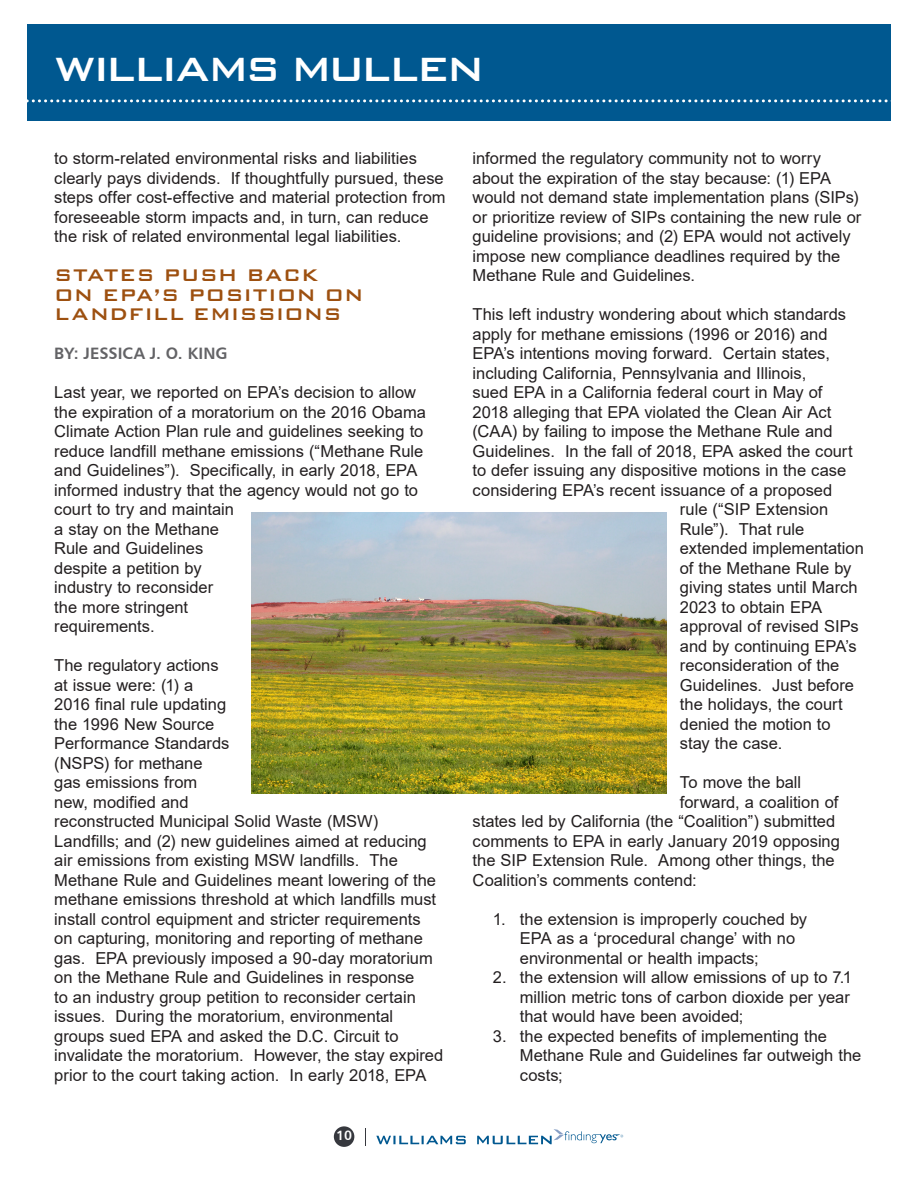
<style>
.page{position:relative;width:918px;height:1188px;background:#fff}
.page>*{position:absolute;margin:0;border:0;box-sizing:border-box;transform-origin:0 0}
.t1{font:500 45px "Bank Gothic BT";letter-spacing:-.065em;color:#fff}
.t2{font:500 22.5px/19.5px "Bank Gothic BT";color:#9d5010}
.t3{font:16.5px/19.5px "Arial";color:#231f20}
.t4{font:16.5px "Humanist 777 BT Bold B";letter-spacing:.005em;color:#636366}
.t5{font:13.5px "Humanist 777 BT Bold B";color:#fff}
</style>
<div class="page">
<div style="left:334px;top:1126px;width:20px;height:21px;background:#36383e;border-radius:50%"></div>
<svg style="left:365px;top:1128px;width:1px;height:18px"></svg>
<svg style="left:376px;top:1129px;width:247px;height:15px"></svg>
<div style="left:27px;top:25px;width:864px;height:96px;background:#005890"></div>
<svg style="left:27px;top:99px;width:864px;height:3px"></svg>
<img style="left:252px;top:512px;width:414px;height:282px">
<p class="t1" style="left:54px;top:45px;width:433px">WILLIAMS MULLEN</p>
<p class="t3" style="left:54px;top:149px;width:393px">to storm-related environmental risks and liabilities clearly pays dividends. If thoughtfully pursued, these steps offer cost-effective and material protection from foreseeable storm impacts and, in turn, can reduce the risk of related environmental legal liabilities.</p>
<p class="t2" style="left:54px;top:265px;width:311px">STATES PUSH BACK<br>ON EPA’S POSITION ON<br>LANDFILL EMISSIONS</p>
<p class="t4" style="left:54px;top:343px;width:175px">BY: JESSICA J. O. KING</p>
<p class="t3" style="left:54px;top:383px;width:373px">Last year, we reported on EPA’s decision to allow the expiration of a moratorium on the 2016 Obama Climate Action Plan rule and guidelines seeking to reduce landfill methane emissions (“Methane Rule and Guidelines”). Specifically, in early 2018, EPA informed industry that the agency would not go to court to try and maintain<br>a stay on the Methane<br>Rule and Guidelines<br>despite a petition by<br>industry to reconsider<br>the more stringent<br>requirements.</p>
<p class="t3" style="left:54px;top:656px;width:391px">The regulatory actions<br>at issue were: (1) a<br>2016 final rule updating<br>the 1996 New Source<br>Performance Standards<br>(NSPS) for methane<br>gas emissions from<br>new, modified and<br>reconstructed Municipal Solid Waste (MSW)<br>Landfills; and (2) new guidelines aimed at reducing air emissions from existing MSW landfills. The Methane Rule and Guidelines meant lowering of the methane emissions threshold at which landfills must install control equipment and stricter requirements<br>on capturing, monitoring and reporting of methane gas. EPA previously imposed a 90-day moratorium on the Methane Rule and Guidelines in response<br>to an industry group petition to reconsider certain issues. During the moratorium, environmental groups sued EPA and asked the D.C. Circuit to invalidate the moratorium. However, the stay expired prior to the court taking action. In early 2018, EPA</p>
<p class="t5" style="left:336px;top:1127px;width:18px">10</p>
<p class="t3" style="left:473px;top:149px;width:390px">informed the regulatory community not to worry about the expiration of the stay because: (1) EPA would not demand state implementation plans (SIPs) or prioritize review of SIPs containing the new rule or guideline provisions; and (2) EPA would not actively impose new compliance deadlines required by the Methane Rule and Guidelines.</p>
<p class="t3" style="left:473px;top:305px;width:375px">This left industry wondering about which standards</p>
<p class="t3" style="left:473px;top:324px;width:356px">apply for methane emissions (1996 or 2016) and</p>
<p class="t3" style="left:473px;top:344px;width:359px">EPA’s intentions moving forward. Certain states,</p>
<p class="t3" style="left:473px;top:363px;width:335px">including California, Pennsylvania and Illinois,</p>
<p class="t3" style="left:473px;top:383px;width:351px">sued EPA in a California federal court in May of</p>
<p class="t3" style="left:473px;top:402px;width:360px">2018 alleging that EPA violated the Clean Air Act</p>
<p class="t3" style="left:473px;top:422px;width:361px">(CAA) by failing to impose the Methane Rule and</p>
<p class="t3" style="left:473px;top:441px;width:382px">Guidelines. In the fall of 2018, EPA asked the court</p>
<p class="t3" style="left:473px;top:461px;width:375px">to defer issuing any dispositive motions in the case</p>
<p class="t3" style="left:473px;top:480px;width:361px">considering EPA’s recent issuance of a proposed</p>
<p class="t3" style="left:680px;top:500px;width:150px">rule (“SIP Extension</p>
<p class="t3" style="left:680px;top:519px;width:126px">Rule”). That rule</p>
<p class="t3" style="left:680px;top:539px;width:186px">extended implementation</p>
<p class="t3" style="left:680px;top:558px;width:173px">of the Methane Rule by</p>
<p class="t3" style="left:680px;top:578px;width:179px">giving states until March</p>
<p class="t3" style="left:680px;top:597px;width:144px">2023 to obtain EPA</p>
<p class="t3" style="left:680px;top:617px;width:180px">approval of revised SIPs</p>
<p class="t3" style="left:680px;top:636px;width:178px">and by continuing EPA’s</p>
<p class="t3" style="left:680px;top:656px;width:161px">reconsideration of the</p>
<p class="t3" style="left:680px;top:675px;width:176px">Guidelines. Just before</p>
<p class="t3" style="left:680px;top:695px;width:164px">the holidays, the court</p>
<p class="t3" style="left:680px;top:714px;width:152px">denied the motion to</p>
<p class="t3" style="left:680px;top:734px;width:104px">stay the case.</p>
<p class="t3" style="left:680px;top:773px;width:123px">To move the ball</p>
<p class="t3" style="left:680px;top:792px;width:160px">forward, a coalition of</p>
<p class="t3" style="left:473px;top:812px;width:364px">states led by California (the “Coalition”) submitted</p>
<p class="t3" style="left:473px;top:831px;width:369px">comments to EPA in early January 2019 opposing</p>
<p class="t3" style="left:473px;top:851px;width:364px">the SIP Extension Rule. Among other things, the</p>
<p class="t3" style="left:473px;top:870px;width:226px">Coalition’s comments contend:</p>
<p class="t3" style="left:520px;top:909px;width:289px;text-indent:-27px">1. the extension is improperly couched by<br>EPA as a ‘procedural change’ with no environmental or health impacts;</p>
<p class="t3" style="left:520px;top:968px;width:334px;text-indent:-27px">2. the extension will allow emissions of up to 7.1 million metric tons of carbon dioxide per year that would have been avoided;</p>
<p class="t3" style="left:520px;top:1026px;width:343px;text-indent:-27px">3. the expected benefits of implementing the<br>Methane Rule and Guidelines far outweigh the costs;</p>
</div>
